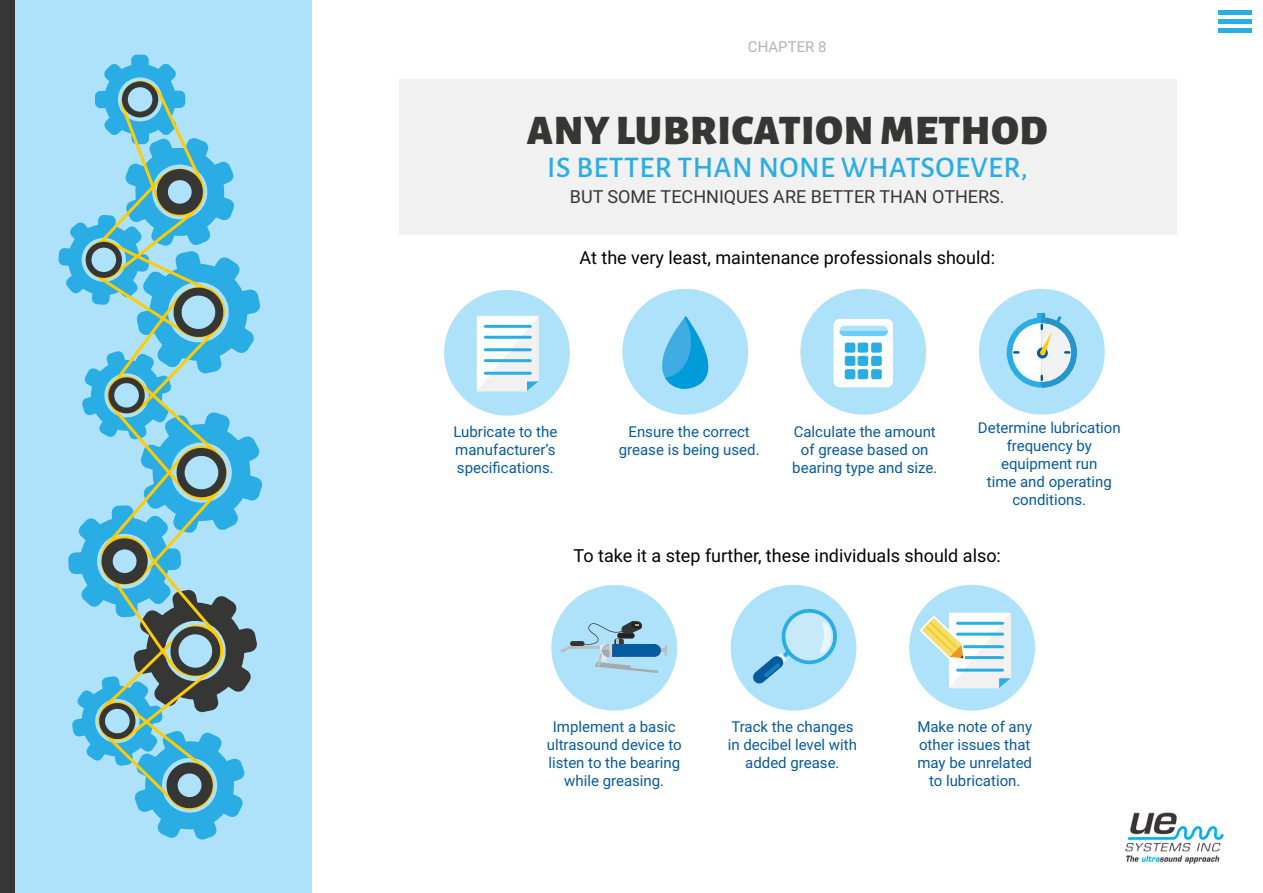
<style>
.page{position:relative;width:1263px;height:893px;background:#fff}
.page>*{position:absolute;margin:0;border:0;box-sizing:border-box;transform-origin:0 0}
.t1{font:900 42px "Alegreya Sans";letter-spacing:.015em;color:#363635}
.t2{font:500 30px "Alegreya Sans";letter-spacing:.015em;color:#29ade4}
.t3{font:18px "Roboto";color:#000}
.t4{font:18px "Roboto";color:#363635}
.t5{font:15px/18px "Roboto";color:#065a9e;text-align:center}
.t6{font:15px "Roboto";color:#b3b3b3}
</style>
<div class="page">
<div style="left:399px;top:80px;width:777px;height:155px;background:#f1f1f2"></div>
<div style="left:0;top:0;width:311px;height:893px;background:#aee2fa"></div>
<div style="left:0;top:0;width:14px;height:893px;background:#363635"></div>
<img style="left:1125px;top:812px;width:99px;height:52px">
<div style="left:622px;top:289px;width:126px;height:126px;background:#aee2fa;border-radius:50%"></div>
<svg style="left:662px;top:316px;width:47px;height:73px"></svg>
<div style="left:800px;top:289px;width:126px;height:126px;background:#aee2fa;border-radius:50%"></div>
<div style="left:833px;top:319px;width:60px;height:68px;background:#fff;border-radius:6px"></div>
<div style="left:845px;top:343px;width:10px;height:10px;background:#29ade4;border-radius:2px"></div>
<div style="left:857px;top:343px;width:11px;height:10px;background:#29ade4;border-radius:2px"></div>
<div style="left:871px;top:343px;width:11px;height:10px;background:#29ade4;border-radius:2px"></div>
<div style="left:845px;top:356px;width:10px;height:10px;background:#29ade4;border-radius:2px"></div>
<div style="left:857px;top:356px;width:11px;height:10px;background:#29ade4;border-radius:2px"></div>
<div style="left:871px;top:356px;width:11px;height:10px;background:#29ade4;border-radius:2px"></div>
<div style="left:845px;top:369px;width:10px;height:10px;background:#29ade4;border-radius:2px"></div>
<div style="left:857px;top:369px;width:11px;height:10px;background:#29ade4;border-radius:2px"></div>
<div style="left:871px;top:369px;width:11px;height:10px;background:#29ade4;border-radius:2px"></div>
<svg style="left:839px;top:326px;width:49px;height:10px"></svg>
<div style="left:979px;top:289px;width:126px;height:126px;background:#aee2fa;border-radius:50%"></div>
<svg style="left:1007px;top:313px;width:70px;height:75px"></svg>
<div style="left:444px;top:290px;width:126px;height:126px;background:#aee2fa;border-radius:50%"></div>
<svg style="left:477px;top:316px;width:62px;height:75px;background:#eff4f7"></svg>
<hr style="left:485px;top:325px;width:45px;height:3px;background:#29ade4">
<hr style="left:485px;top:336px;width:45px;height:3px;background:#29ade4">
<hr style="left:485px;top:348px;width:45px;height:3px;background:#29ade4">
<hr style="left:485px;top:359px;width:45px;height:3px;background:#29ade4">
<hr style="left:485px;top:372px;width:45px;height:3px;background:#29ade4">
<div style="left:731px;top:585px;width:125px;height:126px;background:#aee2fa;border-radius:50%"></div>
<svg style="left:753px;top:608px;width:84px;height:76px"></svg>
<div style="left:909px;top:585px;width:126px;height:126px;background:#aee2fa;border-radius:50%"></div>
<svg style="left:920px;top:613px;width:91px;height:75px"></svg>
<svg style="left:58px;top:55px;width:204px;height:785px"></svg>
<div style="left:551px;top:585px;width:126px;height:126px;background:#aee2fa;border-radius:50%"></div>
<svg style="left:560px;top:621px;width:107px;height:52px"></svg>
<hr style="left:1218px;top:11px;width:33px;height:4px;background:#29ade4">
<hr style="left:1218px;top:20px;width:33px;height:4px;background:#29ade4">
<hr style="left:1218px;top:29px;width:33px;height:4px;background:#29ade4">
<p class="t6" style="left:748px;top:36px;width:80px">Chapter 8</p>
<h1 class="t1" style="left:527px;top:98px;width:522px">ANY LUBRICATION METHOD</h1>
<h2 class="t2" style="left:547px;top:147px;width:482px">IS BETTER THAN NONE WHATSOEVER,</h2>
<p class="t4" style="left:570px;top:184px;width:436px">but som e techni ques are better than others.</p>
<p class="t3" style="left:579px;top:245px;width:417px">At the very least, maintenance professionals should:</p>
<p class="t5" style="left:453px;top:422px;width:105px;text-align:left">Lubricate to the manufacturer’s specifications.</p>
<p class="t5" style="left:792px;top:422px;width:146px">Calculate the amount of grease based on bearing type and size.</p>
<p class="t5" style="left:978px;top:418px;width:144px">Determine lubrication frequency by equipment run<br>time and operating conditions.</p>
<p class="t5" style="left:619px;top:422px;width:142px">Ensure the correct grease is being used.</p>
<p class="t3" style="left:573px;top:543px;width:429px">To take it a step further, these individuals should also:</p>
<p class="t5" style="left:547px;top:717px;width:136px">Implement a basic ultrasound device to listen to the bearing while greasing.</p>
<p class="t5" style="left:728px;top:717px;width:131px">Track the changes in decibel level with added grease.</p>
<p class="t5" style="left:917px;top:717px;width:116px">Make note of any other issues that may be unrelated to lubrication.</p>
</div>
